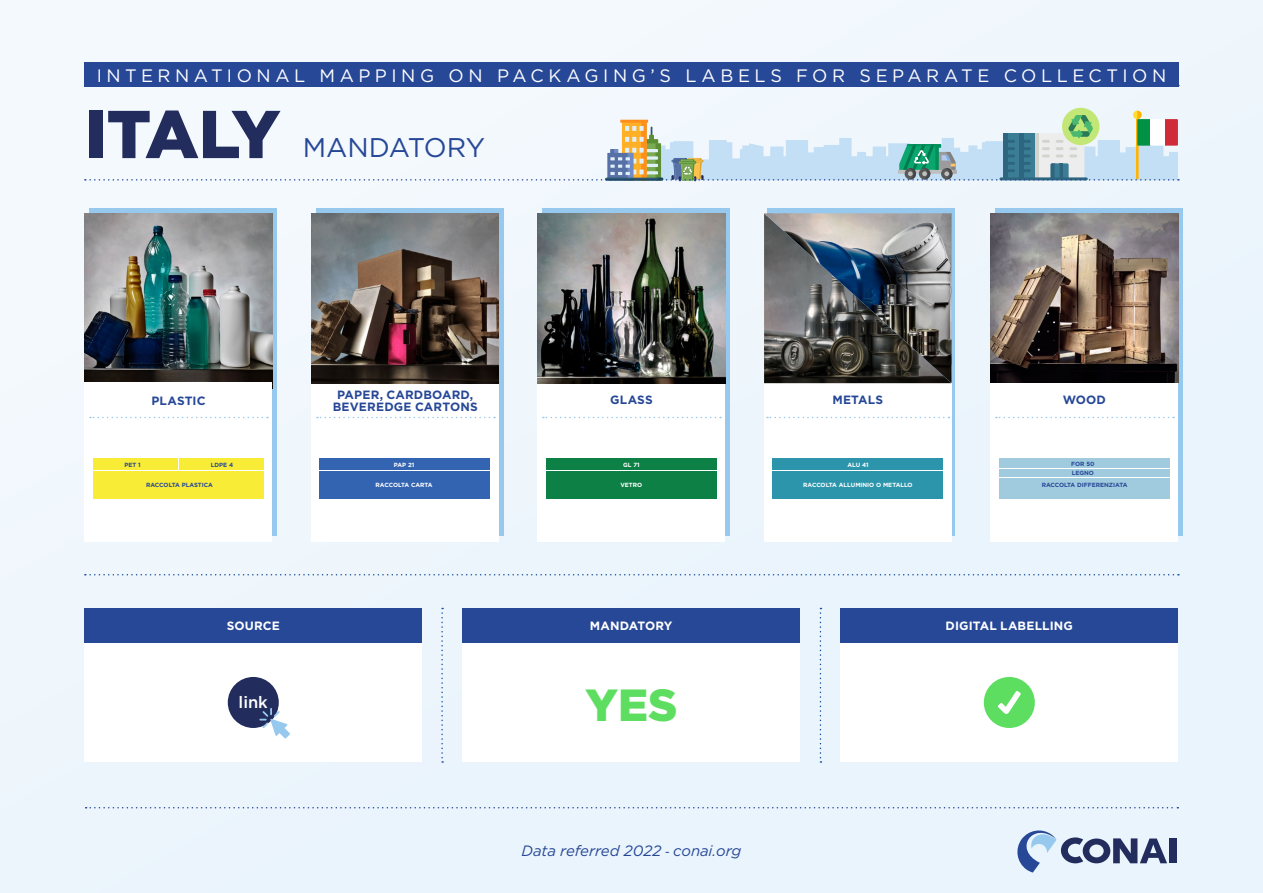
<style>
.page{position:relative;width:1263px;height:893px;background:#edf5fc}
.page>*{position:absolute;margin:0;border:0;box-sizing:border-box;transform-origin:0 0}
.t1{font:900 67.5px "Gotham";letter-spacing:-.045em;color:#222d5d}
.t2{font:900 45px "Gotham";color:#5ede61}
.t3{font:27px "Gotham";letter-spacing:-.015em;color:#274897}
.t4{font:18px "Gotham";letter-spacing:.25em;color:#fff}
.t5{font:500 16.5px "Gotham";color:#fff}
.t6{font:italic 15px "Gotham";letter-spacing:-.005em;color:#274897}
.t7{font:700 12px/12px "Gotham";letter-spacing:.01em;color:#274897;text-align:center}
.t8{font:700 12px "Gotham";letter-spacing:.005em;color:#fff}
.t9{font:700 6px/9.8px "Gotham";color:#274897}
.t10{font:700 6px "Gotham";color:#fff}
.t11{font:700 6px "Gotham";letter-spacing:-.02em;color:#fff}
.s1{font-size:12px}
</style>
<div class="page">
<div style="left:89px;top:208px;width:188px;height:328px;background:#97c9ee"></div>
<div style="left:316px;top:208px;width:188px;height:328px;background:#97c9ee"></div>
<div style="left:542px;top:208px;width:188px;height:328px;background:#97c9ee"></div>
<svg style="left:767px;top:208px;width:188px;height:328px;background:#9dc9ea"></svg>
<div style="left:995px;top:208px;width:188px;height:328px;background:#97c9ee"></div>
<div style="left:1169px;top:838px;width:7px;height:25px;background:#222d5d"></div>
<svg style="left:1017px;top:830px;width:150px;height:42px"></svg>
<svg style="left:86px;top:807px;width:1092px;height:1px"></svg>
<img style="left:85px;top:213px;width:187px;height:169px">
<div style="left:85px;top:608px;width:337px;height:154px;background:#fff"></div>
<div style="left:463px;top:608px;width:337px;height:154px;background:#fff"></div>
<div style="left:841px;top:608px;width:337px;height:154px;background:#fff"></div>
<div style="left:990px;top:382px;width:188px;height:159px;background:#fff"></div>
<div style="left:764px;top:382px;width:187px;height:159px;background:#fff"></div>
<div style="left:538px;top:382px;width:187px;height:159px;background:#fff"></div>
<div style="left:85px;top:382px;width:187px;height:159px;background:#fff"></div>
<div style="left:85px;top:608px;width:337px;height:34px;background:#274897"></div>
<div style="left:463px;top:608px;width:337px;height:34px;background:#274897"></div>
<div style="left:840px;top:608px;width:338px;height:34px;background:#274897"></div>
<div style="left:311px;top:382px;width:188px;height:159px;background:#fff"></div>
<svg style="left:85px;top:574px;width:1094px;height:1px"></svg>
<div style="left:84px;top:62px;width:1095px;height:25px;background:#274897"></div>
<img style="left:311px;top:213px;width:188px;height:170px">
<img style="left:538px;top:213px;width:187px;height:170px">
<img style="left:764px;top:213px;width:187px;height:170px">
<img style="left:991px;top:213px;width:187px;height:169px">
<svg style="left:441px;top:608px;width:2px;height:155px"></svg>
<svg style="left:820px;top:608px;width:1px;height:155px"></svg>
<svg style="left:90px;top:417px;width:178px;height:1px"></svg>
<svg style="left:317px;top:417px;width:178px;height:1px"></svg>
<svg style="left:543px;top:417px;width:178px;height:1px"></svg>
<svg style="left:767px;top:417px;width:182px;height:1px"></svg>
<svg style="left:996px;top:417px;width:178px;height:1px"></svg>
<div style="left:1062px;top:108px;width:37px;height:37px;background:#c3e776;border-radius:50%"></div>
<svg style="left:85px;top:110px;width:1094px;height:71px"></svg>
<div style="left:984px;top:677px;width:51px;height:51px;background:#5ede61;border-radius:50%"></div>
<svg style="left:998px;top:691px;width:23px;height:23px"></svg>
<div style="left:228px;top:677px;width:51px;height:51px;background:#222d5d;border-radius:50%"></div>
<svg style="left:259px;top:708px;width:31px;height:31px"></svg>
<div style="left:93px;top:459px;width:171px;height:40px;background:#f8ec36"></div>
<hr style="left:93px;top:470px;width:171px;height:1px;background:#fff">
<div style="left:319px;top:459px;width:171px;height:40px;background:#3364b1"></div>
<div style="left:546px;top:459px;width:171px;height:40px;background:#0d8045"></div>
<div style="left:772px;top:459px;width:171px;height:40px;background:#2c95ab"></div>
<div style="left:999px;top:459px;width:171px;height:40px;background:#a0cbde"></div>
<hr style="left:319px;top:470px;width:171px;height:1px;background:#fff">
<hr style="left:546px;top:470px;width:171px;height:1px;background:#fff">
<hr style="left:772px;top:470px;width:171px;height:1px;background:#fff">
<hr style="left:999px;top:468px;width:171px;height:1px;background:#fff">
<hr style="left:999px;top:477px;width:171px;height:1px;background:#fff">
<p class="t4" style="left:97px;top:64px;width:1071px">INTERNATIONAL MAPPING ON PACKAGING’S LABELS FOR SEPARATE COLLECTION</p>
<h1 class="t1" style="left:85px;top:88px;width:197px">ITALY</h1>
<h3 class="t3" style="left:303px;top:130px;width:184px">MANDATORY</h3>
<p class="t7" style="left:151px;top:395px;width:56px">PLASTIC</p>
<p class="t7" style="left:333px;top:388px;width:147px">PAPER, CARDBOARD,<br>BEVEREDGE CARTONS</p>
<p class="t7" style="left:610px;top:394px;width:44px">GLASS</p>
<p class="t7" style="left:832px;top:394px;width:52px">METALS</p>
<p class="t7" style="left:1063px;top:394px;width:45px">WOOD</p>
<p class="t9" style="left:125px;top:460px;width:18px">PET 1</p>
<p class="t9" style="left:211px;top:460px;width:24px">LDPE 4</p>
<p class="t10" style="left:394px;top:461px;width:22px">PAP 21</p>
<p class="t10" style="left:623px;top:461px;width:18px">GL 71</p>
<p class="t10" style="left:847px;top:461px;width:23px">ALU 41</p>
<p class="t9" style="left:1071px;top:459px;width:25px">FOR 50<br>LEGNO</p>
<p class="t9" style="left:146px;top:480px;width:68px">RACCOLTA PLASTICA</p>
<p class="t11" style="left:376px;top:481px;width:59px">RACCOLTA CARTA</p>
<p class="t10" style="left:620px;top:481px;width:23px">VETRO</p>
<p class="t10" style="left:803px;top:481px;width:111px">RACCOLTA ALLUMINIO O METALLO</p>
<p class="t9" style="left:1042px;top:480px;width:87px">RACCOLTA DIFFERENZIATA</p>
<p class="t8" style="left:227px;top:618px;width:55px">SOURCE</p>
<p class="t8" style="left:590px;top:618px;width:84px">MANDATORY</p>
<p class="t8" style="left:946px;top:618px;width:129px">DIGITAL LABELLING</p>
<p class="t5" style="left:239px;top:691px;width:31px">link</p>
<h2 class="t2" style="left:585px;top:674px;width:93px">YES</h2>
<p class="t6" style="left:521px;top:841px;width:222px">Data referred 2022 <span class="s1">-</span> conai.org</p>
</div>
